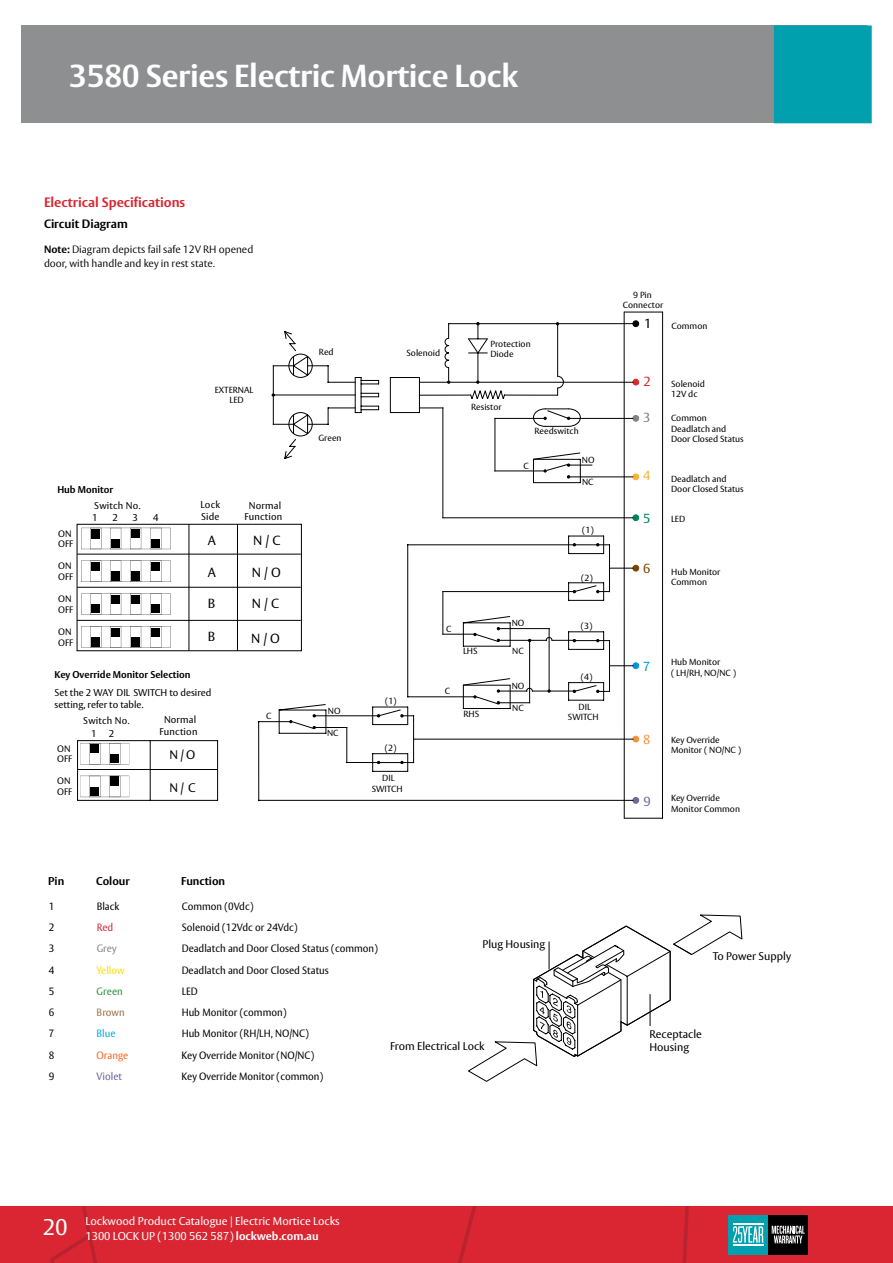
<style>
.page{position:relative;width:893px;height:1263px;background:#fff}
.page>*{position:absolute;margin:0;border:0;box-sizing:border-box;transform-origin:0 0}
.t1{font:700 31.5px "ASSA Vesta";letter-spacing:-.01em;color:#fff}
.t2{font:22.5px "ASSA Vesta";color:#fff}
.t3{font:700 13.5px "ASSA Vesta";color:#d92632}
.t4{font:13.05px "ASSA Vesta";color:#000}
.t5{font:13.05px "ASSA Vesta";color:#dd282c}
.t6{font:13.05px "ASSA Vesta";color:#808285}
.t7{font:13.05px "ASSA Vesta";color:#fcb131}
.t8{font:13.05px "ASSA Vesta";color:#008457}
.t9{font:13.05px "ASSA Vesta";color:#7c4400}
.t10{font:13.05px "ASSA Vesta";color:#0095da}
.t11{font:13.05px "ASSA Vesta";color:#f79239}
.t12{font:13.05px "ASSA Vesta";color:#70689c}
.t13{font:12.3px "ASSA Vesta";color:#000}
.t14{font:700 12px "ASSA Vesta";color:#000}
.t15{font:11.25px/15px "ASSA Vesta";color:#fff}
.t16{font:700 11.25px "ASSA Vesta";color:#000}
.t17{font:11.1px "ASSA Vesta";color:#000}
.t18{font:10.5px "ASSA Vesta";color:#000;scale:.95 1}
.t19{font:300 10.5px/14.2px "ASSA Vesta";color:#000}
.t20{font:10.5px "ASSA Vesta";color:#fd0;scale:.95 1}
.t21{font:10.5px "ASSA Vesta";color:#f26522;scale:.95 1}
.t22{font:10.5px "ASSA Vesta";color:#669;scale:.95 1}
.t23{font:10.5px "ASSA Vesta";color:#28903a;scale:.95 1}
.t24{font:10.5px "ASSA Vesta";color:#967348;scale:.95 1}
.t25{font:10.5px "ASSA Vesta";color:#808285;scale:.95 1}
.t26{font:10.5px "ASSA Vesta";color:#00aad0;scale:.95 1}
.t27{font:10.5px "ASSA Vesta";color:#d92632;scale:.95 1}
.t28{font:9.75px/11.7px "ASSA Vesta";letter-spacing:.015em;color:#000}
.t29{font:700 9.75px "ASSA Vesta";color:#000}
.t30{font:9.3px/11.1px "ASSA Vesta";letter-spacing:.025em;color:#000}
.t31{font:8.85px/10.4px "ASSA Vesta";color:#000}
.s1{font-weight:700}
</style>
<div class="page">
<div style="left:0;top:1206px;width:893px;height:57px;background:#d92632"></div>
<svg style="left:57px;top:1206px;width:37px;height:34px"></svg>
<div style="left:728px;top:1215px;width:40px;height:40px;background:#00a0af"></div>
<div style="left:768px;top:1215px;width:40px;height:40px;background:#000"></div>
<svg style="left:772px;top:1225px;width:33px;height:18px"></svg>
<svg style="left:733px;top:1226px;width:30px;height:17px"></svg>
<hr style="left:733px;top:1224px;width:30px;height:1px;background:#fff">
<hr style="left:733px;top:1244px;width:30px;height:1px;background:#fff">
<div style="left:21px;top:26px;width:846px;height:97px;background:#8d8f91"></div>
<div style="left:774px;top:26px;width:98px;height:97px;background:#00a0af"></div>
<hr style="left:624px;top:312px;width:1px;height:506px;background:#000">
<hr style="left:662px;top:312px;width:1px;height:506px;background:#000">
<hr style="left:624px;top:818px;width:38px;height:1px;background:#000">
<svg style="left:77px;top:311px;width:586px;height:492px"></svg>
<svg style="left:468px;top:915px;width:275px;height:167px"></svg>
<svg style="left:533px;top:925px;width:159px;height:132px"></svg>
<h1 class="t1" style="left:69px;top:56px;width:450px">3580 Series Electric Mortice Lock</h1>
<h3 class="t3" style="left:44px;top:194px;width:143px">Electrical Specifications</h3>
<h3 class="t14" style="left:44px;top:217px;width:85px">Circuit Diagram</h3>
<p class="t19" style="left:44px;top:243px;width:211px"><span class="s1">Note:</span> Diagram depicts fail safe 12V RH opened door, with handle and key in rest state.</p>
<p class="t29" style="left:57px;top:484px;width:57px">Hub Monitor</p>
<p class="t28" style="left:94px;top:500px;width:48px">Switch No.</p>
<p class="t30" style="left:58px;top:528px;width:15px">ON</p>
<p class="t30" style="left:58px;top:571px;width:17px">OFF</p>
<p class="t30" style="left:58px;top:593px;width:17px">ON<br>OFF</p>
<p class="t30" style="left:58px;top:626px;width:17px">ON<br>OFF</p>
<p class="t30" style="left:58px;top:538px;width:17px">OFF</p>
<p class="t30" style="left:58px;top:560px;width:15px">ON</p>
<p class="t28" style="left:92px;top:512px;width:7px">1</p>
<p class="t28" style="left:113px;top:512px;width:7px">2</p>
<p class="t28" style="left:133px;top:512px;width:7px">3</p>
<p class="t28" style="left:153px;top:512px;width:7px">4</p>
<p class="t31" style="left:215px;top:385px;width:40px;text-align:center">EXTERNAL<br>LED</p>
<p class="t28" style="left:200px;top:500px;width:21px">Lock<br>Side</p>
<p class="t28" style="left:244px;top:500px;width:39px;text-align:center">Normal<br>Function</p>
<h3 class="t4" style="left:208px;top:532px;width:10px">A</h3>
<h3 class="t4" style="left:253px;top:532px;width:29px">N / C</h3>
<h3 class="t4" style="left:208px;top:564px;width:10px">A</h3>
<h3 class="t4" style="left:252px;top:564px;width:30px">N / O</h3>
<h3 class="t4" style="left:208px;top:595px;width:9px">B</h3>
<h3 class="t4" style="left:252px;top:595px;width:29px">N / C</h3>
<h3 class="t4" style="left:208px;top:628px;width:9px">B</h3>
<h3 class="t4" style="left:251px;top:631px;width:30px">N / O</h3>
<p class="t29" style="left:55px;top:669px;width:138px">Key Override Monitor Selection</p>
<p class="t28" style="left:55px;top:687px;width:158px">Set the 2 WAY DIL SWITCH to desired setting, refer to table.</p>
<h3 class="t13" style="left:169px;top:747px;width:27px">N / O</h3>
<h3 class="t13" style="left:169px;top:781px;width:28px">N / C</h3>
<p class="t28" style="left:160px;top:714px;width:39px;text-align:center">Normal<br>Function</p>
<p class="t28" style="left:83px;top:715px;width:48px">Switch No.</p>
<p class="t28" style="left:91px;top:728px;width:25px">1 2</p>
<p class="t30" style="left:57px;top:743px;width:15px">ON</p>
<p class="t30" style="left:57px;top:786px;width:17px">OFF</p>
<p class="t30" style="left:57px;top:753px;width:17px">OFF</p>
<p class="t30" style="left:57px;top:775px;width:15px">ON</p>
<p class="t31" style="left:266px;top:712px;width:7px">C</p>
<p class="t31" style="left:319px;top:347px;width:16px">Red</p>
<p class="t31" style="left:318px;top:433px;width:25px">Green</p>
<p class="t31" style="left:328px;top:706px;width:14px">NO</p>
<p class="t31" style="left:327px;top:728px;width:13px">NC</p>
<p class="t31" style="left:406px;top:348px;width:35px">Solenoid</p>
<p class="t31" style="left:490px;top:339px;width:42px">Protection<br>Diode</p>
<p class="t31" style="left:385px;top:696px;width:13px">(1)</p>
<p class="t31" style="left:385px;top:743px;width:13px">(2)</p>
<p class="t31" style="left:372px;top:773px;width:32px;text-align:center">DIL<br>SWITCH</p>
<p class="t31" style="left:471px;top:402px;width:32px">Resistor</p>
<p class="t31" style="left:534px;top:426px;width:46px">Reedswitch</p>
<p class="t31" style="left:523px;top:461px;width:7px">C</p>
<p class="t31" style="left:582px;top:455px;width:14px">NO</p>
<p class="t31" style="left:582px;top:477px;width:13px">NC</p>
<p class="t31" style="left:446px;top:624px;width:7px">C</p>
<p class="t31" style="left:463px;top:646px;width:16px">LHS</p>
<p class="t31" style="left:445px;top:686px;width:7px">C</p>
<p class="t31" style="left:463px;top:709px;width:17px">RHS</p>
<p class="t31" style="left:512px;top:618px;width:14px">NO</p>
<p class="t31" style="left:512px;top:646px;width:13px">NC</p>
<p class="t31" style="left:512px;top:681px;width:14px">NO</p>
<p class="t31" style="left:512px;top:703px;width:13px">NC</p>
<p class="t31" style="left:582px;top:526px;width:13px">(1)</p>
<p class="t31" style="left:581px;top:573px;width:13px">(2)</p>
<p class="t31" style="left:581px;top:621px;width:13px">(3)</p>
<p class="t31" style="left:581px;top:672px;width:13px">(4)</p>
<p class="t31" style="left:568px;top:702px;width:32px;text-align:center">DIL<br>SWITCH</p>
<p class="t31" style="left:623px;top:290px;width:42px;text-align:center">9 Pin<br>Connector</p>
<h3 class="t4" style="left:644px;top:316px;width:9px">1</h3>
<p class="t31" style="left:671px;top:321px;width:37px">Common</p>
<h3 class="t5" style="left:643px;top:374px;width:9px">2</h3>
<h3 class="t6" style="left:643px;top:409px;width:9px">3</h3>
<h3 class="t7" style="left:643px;top:468px;width:9px">4</h3>
<h3 class="t8" style="left:643px;top:510px;width:9px">5</h3>
<h3 class="t9" style="left:643px;top:561px;width:9px">6</h3>
<p class="t31" style="left:671px;top:379px;width:35px">Solenoid<br>12V dc</p>
<p class="t31" style="left:671px;top:413px;width:74px">Common<br>Deadlatch and<br>Door Closed Status</p>
<p class="t31" style="left:671px;top:474px;width:74px">Deadlatch and<br>Door Closed Status</p>
<p class="t31" style="left:671px;top:514px;width:16px">LED</p>
<p class="t31" style="left:671px;top:567px;width:51px">Hub Monitor<br>Common</p>
<h3 class="t10" style="left:643px;top:658px;width:9px">7</h3>
<p class="t31" style="left:671px;top:657px;width:66px">Hub Monitor<br>( LH/RH, NO/NC )</p>
<h3 class="t11" style="left:643px;top:731px;width:9px">8</h3>
<h3 class="t12" style="left:643px;top:793px;width:9px">9</h3>
<p class="t31" style="left:671px;top:735px;width:72px">Key Override<br>Monitor ( NO/NC )</p>
<p class="t31" style="left:671px;top:793px;width:70px">Key Override<br>Monitor Common</p>
<p class="t16" style="left:48px;top:874px;width:18px">Pin</p>
<p class="t16" style="left:96px;top:874px;width:35px">Colour</p>
<p class="t16" style="left:181px;top:874px;width:46px">Function</p>
<p class="t18" style="left:49px;top:900px;width:7px">1</p>
<p class="t18" style="left:97px;top:900px;width:25px">Black</p>
<p class="t18" style="left:182px;top:900px;width:77px">Common (0Vdc)</p>
<p class="t18" style="left:49px;top:921px;width:7px">2</p>
<p class="t27" style="left:97px;top:921px;width:19px">Red</p>
<p class="t18" style="left:182px;top:921px;width:123px">Solenoid (12Vdc or 24Vdc)</p>
<p class="t18" style="left:49px;top:942px;width:7px">3</p>
<p class="t25" style="left:97px;top:942px;width:22px">Grey</p>
<p class="t18" style="left:182px;top:942px;width:208px">Deadlatch and Door Closed Status (common)</p>
<p class="t18" style="left:49px;top:963px;width:7px">4</p>
<p class="t20" style="left:97px;top:963px;width:31px">Yellow</p>
<p class="t18" style="left:182px;top:963px;width:156px">Deadlatch and Door Closed Status</p>
<p class="t18" style="left:49px;top:985px;width:7px">5</p>
<p class="t23" style="left:97px;top:985px;width:29px">Green</p>
<p class="t18" style="left:182px;top:985px;width:18px">LED</p>
<p class="t18" style="left:49px;top:1006px;width:7px">6</p>
<p class="t24" style="left:97px;top:1006px;width:31px">Brown</p>
<p class="t18" style="left:182px;top:1006px;width:112px">Hub Monitor (common)</p>
<p class="t18" style="left:49px;top:1027px;width:7px">7</p>
<p class="t26" style="left:97px;top:1027px;width:22px">Blue</p>
<p class="t18" style="left:182px;top:1027px;width:136px">Hub Monitor (RH/LH, NO/NC)</p>
<p class="t18" style="left:49px;top:1049px;width:7px">8</p>
<p class="t21" style="left:97px;top:1049px;width:35px">Orange</p>
<p class="t18" style="left:182px;top:1049px;width:141px">Key Override Monitor (NO/NC)</p>
<p class="t18" style="left:49px;top:1070px;width:7px">9</p>
<p class="t22" style="left:97px;top:1070px;width:28px">Violet</p>
<p class="t18" style="left:182px;top:1070px;width:151px">Key Override Monitor (common)</p>
<p class="t17" style="left:483px;top:937px;width:64px">Plug Housing</p>
<p class="t17" style="left:713px;top:949px;width:80px">To Power Supply</p>
<p class="t17" style="left:649px;top:1027px;width:54px">Receptacle</p>
<p class="t17" style="left:390px;top:1040px;width:96px">From Electrical Lock</p>
<p class="t17" style="left:649px;top:1041px;width:41px">Housing</p>
<h2 class="t2" style="left:43px;top:1214px;width:26px">20</h2>
<p class="t15" style="left:85px;top:1214px;width:256px">Lockwood Product Catalogue | Electric Mortice Locks<br>1300 LOCK UP (1300 562 587) <span class="s1">lockweb.com.au</span></p>
</div>
